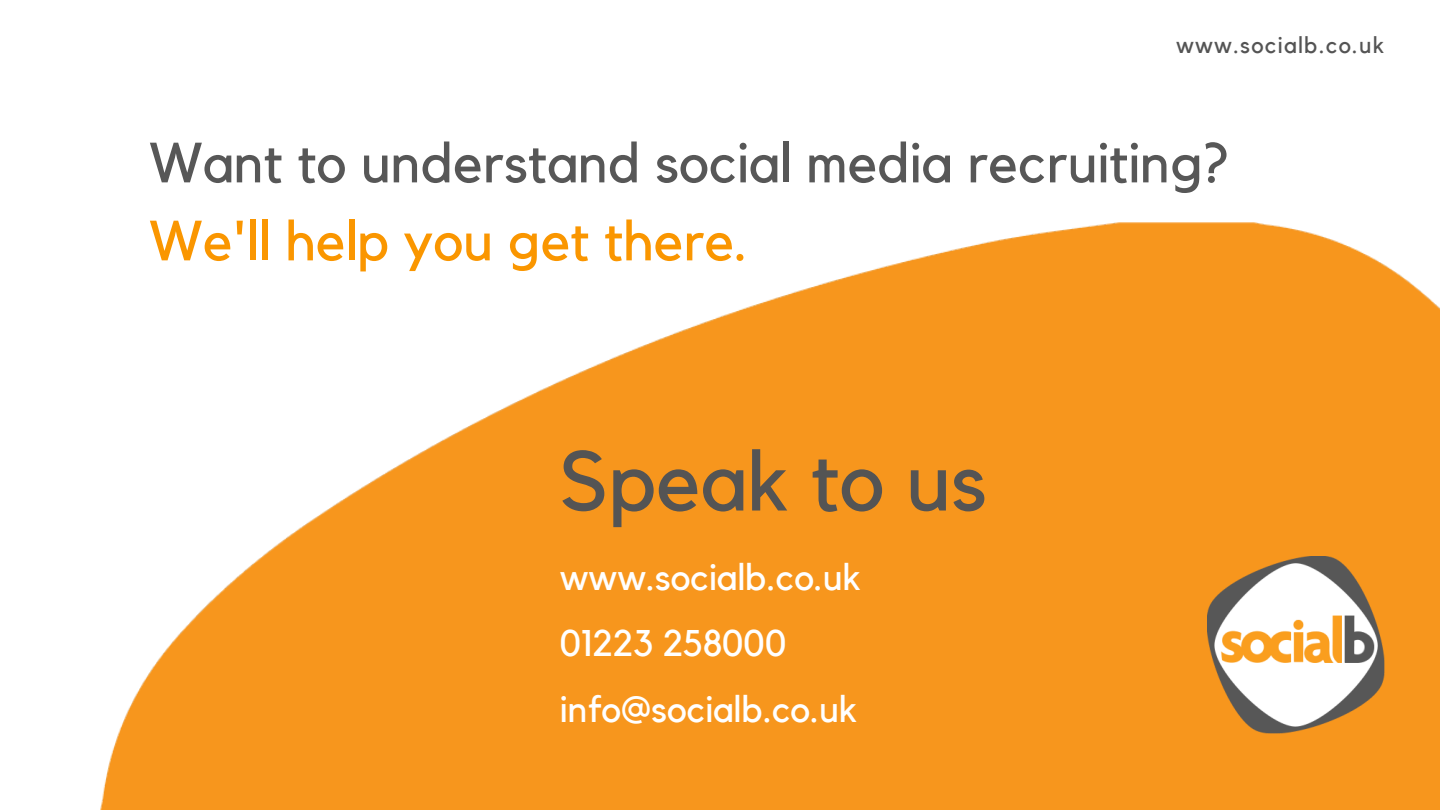
<style>
.page{position:relative;width:1440px;height:810px;background:#fff}
.page>*{position:absolute;margin:0;border:0;box-sizing:border-box;transform-origin:0 0}
.t1{font:84px "Kollektif";color:#545454}
.t2{font:56px/78px "Kollektif";color:#575757}
.t3{font:37px "Kollektif";color:#fff}
.t4{font:23px "Kollektif";letter-spacing:.06em;color:#545454}
.s1{color:#fa9600}
</style>
<div class="page">
<img style="left:100px;top:222px;width:1340px;height:588px">
<img style="left:1207px;top:557px;width:177px;height:177px">
<h1 class="t4" style="left:1176px;top:35px;width:210px">www.socialb.co.uk</h1>
<p class="t2" style="left:149px;top:126px;width:1081px">Want to understand social media recruiting?<br><span class="s1">We'll help you get there.</span></p>
<h3 class="t1" style="left:560px;top:443px;width:428px">Speak to us</h3>
<h3 class="t3" style="left:560px;top:560px;width:303px">www.socialb.co.uk</h3>
<h3 class="t3" style="left:560px;top:626px;width:228px">01223 258000</h3>
<p class="t3" style="left:560px;top:693px;width:299px">info@socialb.co.uk</p>
</div>
